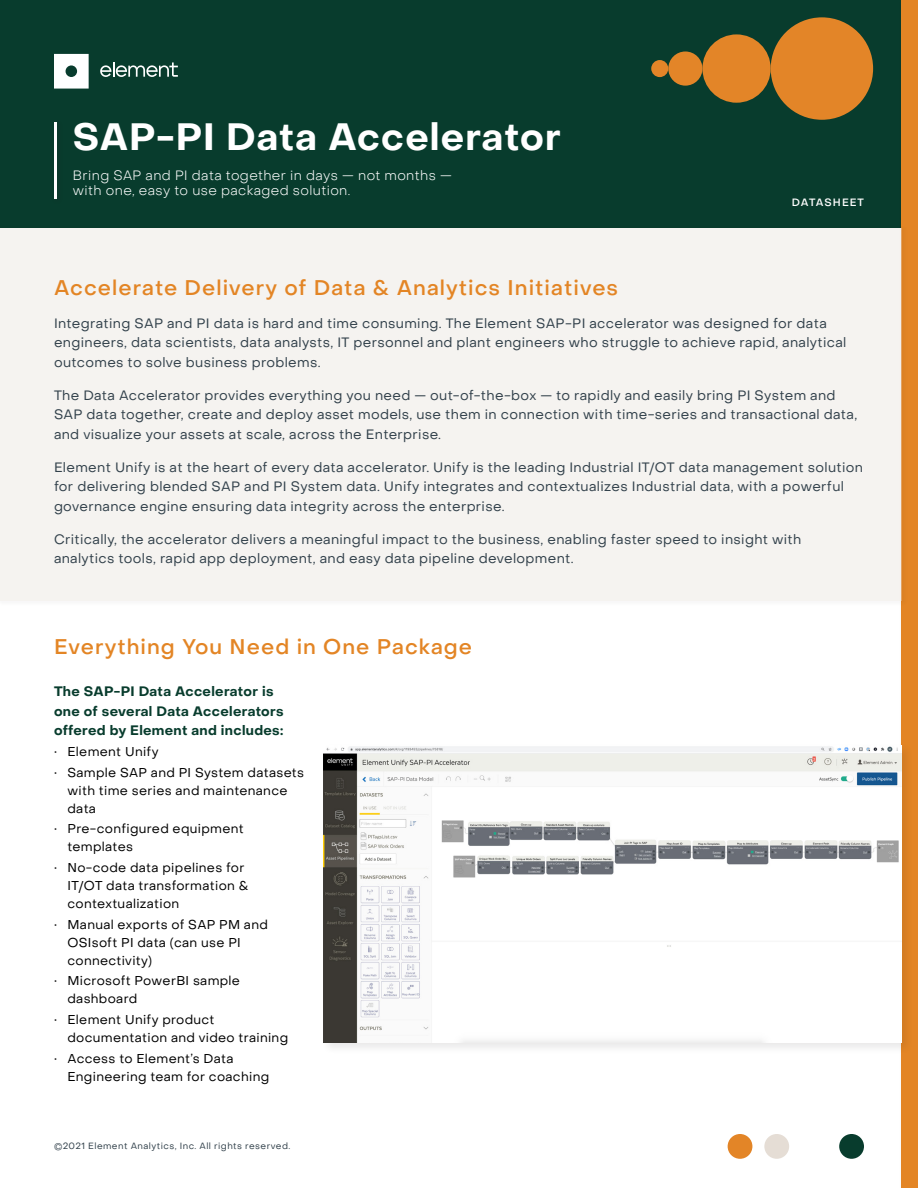
<style>
.page{position:relative;width:918px;height:1188px;background:#fff}
.page>*{position:absolute;margin:0;border:0;box-sizing:border-box;transform-origin:0 0}
.t1{font:700 37.5px "Object Sans";letter-spacing:.03em;color:#fff}
.t2{font:500 21px "Object Sans";letter-spacing:.05em;color:#e38525}
.t3{font:13.5px/19.5px "Object Sans";letter-spacing:.025em;color:#32414b}
.Bullets_and_Numberin{font:700 13.5px/19.5px "Object Sans";letter-spacing:.025em;color:#083c2d}
.t4{font:300 13.5px/15px "Object Sans";letter-spacing:.03em;color:#fff}
.t5{font:12.75px/18px "Object Sans";letter-spacing:.025em;color:#000}
.t6{font:500 10.5px "Object Sans";letter-spacing:.095em;color:#fff}
.t7{font:9px "Object Sans";letter-spacing:.05em;color:#32414b}
</style>
<div class="page">
<div style="left:728px;top:1134px;width:24px;height:25px;background:#e38527;border-radius:50%"></div>
<div style="left:764px;top:1134px;width:25px;height:25px;background:#e5ddd5;border-radius:50%"></div>
<div style="left:839px;top:1134px;width:25px;height:25px;background:#083c2d;border-radius:50%"></div>
<div style="left:0;top:0;width:918px;height:228px;background:#083c2d"></div>
<svg style="left:54px;top:54px;width:35px;height:35px"></svg>
<svg style="left:100px;top:62px;width:78px;height:15px"></svg>
<div style="left:651px;top:60px;width:17px;height:17px;background:#e38528;border-radius:50%"></div>
<div style="left:668px;top:51px;width:34px;height:35px;background:#e38528;border-radius:50%"></div>
<div style="left:702px;top:34px;width:69px;height:69px;background:#e38528;border-radius:50%"></div>
<div style="left:771px;top:17px;width:102px;height:103px;background:#e38528;border-radius:50%"></div>
<svg style="left:54px;top:123px;width:3px;height:76px"></svg>
<div style="left:899px;top:0;width:19px;height:1188px;background:#231f20;opacity:.1"></div>
<div style="left:902px;top:0;width:16px;height:1188px;background:#e38525"></div>
<div style="left:0;top:225px;width:908px;height:382px;background:#231f20;opacity:.1"></div>
<div style="left:0;top:228px;width:902px;height:373px;background:#f5f3f0"></div>
<div style="left:321px;top:742px;width:593px;height:313px;background:#231f20;opacity:.1"></div>
<img style="left:324px;top:745px;width:578px;height:297px">
<p class="t1" style="left:73px;top:114px;width:489px">SAP-PI Data Accelerator</p>
<p class="t4" style="left:73px;top:168px;width:380px">Bring SAP and PI data together in days — not months — with one, easy to use packaged solution.</p>
<p class="t6" style="left:792px;top:196px;width:74px">DATASHEET</p>
<p class="t2" style="left:54px;top:275px;width:566px">Accelerate Delivery of Data &amp; Analytics Initiatives</p>
<p class="t3" style="left:54px;top:313px;width:794px">Integrating SAP and PI data is hard and time consuming. The Element SAP-PI accelerator was designed for data engineers, data scientists, data analysts, IT personnel and plant engineers who struggle to achieve rapid, analytical outcomes to solve business problems.</p>
<p class="t3" style="left:54px;top:385px;width:805px">The Data Accelerator provides everything you need — out-of-the-box — to rapidly and easily bring PI System and<br>SAP data together, create and deploy asset models, use them in connection with time-series and transactional data, and visualize your assets at scale, across the Enterprise.</p>
<p class="t3" style="left:54px;top:457px;width:811px">Element Unify is at the heart of every data accelerator. Unify is the leading Industrial IT/OT data management solution for delivering blended SAP and PI System data. Unify integrates and contextualizes Industrial data, with a powerful governance engine ensuring data integrity across the enterprise.</p>
<p class="t3" style="left:54px;top:529px;width:749px">Critically, the accelerator delivers a meaningful impact to the business, enabling faster speed to insight with analytics tools, rapid app deployment, and easy data pipeline development.</p>
<p class="t2" style="left:54px;top:634px;width:420px">Everything You Need in One Package</p>
<p class="Bullets_and_Numberin" style="left:54px;top:682px;width:231px">The SAP-PI Data Accelerator is one of several Data Accelerators offered by Element and includes:</p>
<p class="t5" style="left:54px;top:743px;width:106px">• Element Unify</p>
<p class="t5" style="left:68px;top:763px;width:238px;text-indent:-14px">• Sample SAP and PI System datasets with time series and maintenance data</p>
<p class="t5" style="left:68px;top:820px;width:178px;text-indent:-14px">• Pre-configured equipment templates</p>
<p class="t5" style="left:68px;top:859px;width:183px;text-indent:-14px">• No-code data pipelines for<br>IT/OT data transformation &amp; contextualization</p>
<p class="t5" style="left:68px;top:915px;width:202px;text-indent:-14px">• Manual exports of SAP PM and<br>OSIsoft PI data (can use PI connectivity)</p>
<p class="t5" style="left:68px;top:972px;width:174px;text-indent:-14px">• Microsoft PowerBI sample dashboard</p>
<p class="t5" style="left:68px;top:1011px;width:222px;text-indent:-14px">• Element Unify product documentation and video training</p>
<p class="t5" style="left:68px;top:1049px;width:203px;text-indent:-14px">• Access to Element’s Data<br>Engineering team for coaching</p>
<p class="t7" style="left:54px;top:1141px;width:238px">©2021 Element Analytics, Inc. All rights reserved.</p>
</div>
